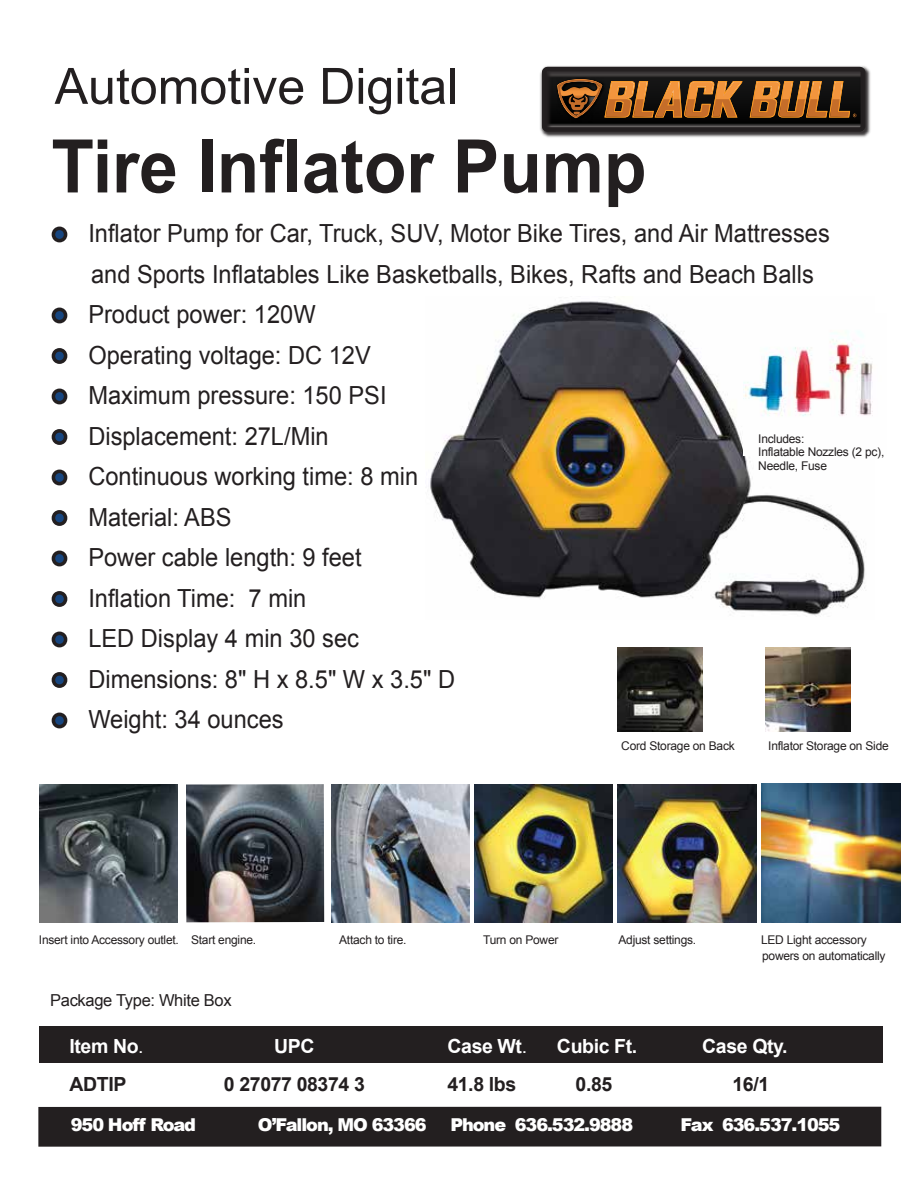
<style>
.page{position:relative;width:918px;height:1188px;background:#fff}
.page>*{position:absolute;margin:0;border:0;box-sizing:border-box;transform-origin:0 0}
.t1{font:700 73.95px "Arial";color:#231f20;scale:.94 1}
.t2{font:50.1px "Arial";color:#231f20}
.t3{font:24.9px/40.5px "Arial";color:#231f20;scale:.95 1}
.t4{font:700 19.5px "Arial";letter-spacing:-.02em;color:#fff}
.t5{font:700 19.5px "Arial";letter-spacing:-.02em;color:#231f20}
.t6{font:900 17.7px "Arial";letter-spacing:-.06em;color:#fff}
.t7{font:16.5px "Arial";letter-spacing:-.02em;color:#231f20}
.t8{font:12px/13.5px "Arial";letter-spacing:-.02em;color:#231f20}
.s1{color:#174680}
.s2{font-weight:400}
</style>
<div class="page">
<img style="left:430px;top:301px;width:435px;height:315px">
<div style="left:38px;top:1107px;width:843px;height:40px;background:#231f20"></div>
<div style="left:39px;top:1026px;width:844px;height:36px;background:#231f20"></div>
<svg style="left:51px;top:226px;width:17px;height:17px"></svg>
<svg style="left:51px;top:307px;width:17px;height:17px"></svg>
<svg style="left:51px;top:348px;width:17px;height:16px"></svg>
<svg style="left:51px;top:388px;width:17px;height:17px"></svg>
<svg style="left:51px;top:429px;width:17px;height:16px"></svg>
<svg style="left:51px;top:469px;width:17px;height:17px"></svg>
<svg style="left:51px;top:510px;width:17px;height:16px"></svg>
<svg style="left:51px;top:550px;width:17px;height:17px"></svg>
<svg style="left:51px;top:591px;width:17px;height:16px"></svg>
<svg style="left:51px;top:631px;width:17px;height:17px"></svg>
<svg style="left:51px;top:672px;width:17px;height:16px"></svg>
<svg style="left:51px;top:712px;width:17px;height:17px"></svg>
<img style="left:540px;top:66px;width:331px;height:72px">
<svg style="left:542px;top:66px;width:323px;height:66px;background:#573c23"></svg>
<img style="left:40px;top:785px;width:137px;height:138px">
<img style="left:618px;top:784px;width:138px;height:138px">
<img style="left:332px;top:784px;width:138px;height:138px">
<img style="left:186px;top:784px;width:138px;height:138px">
<img style="left:762px;top:784px;width:138px;height:138px">
<img style="left:475px;top:784px;width:138px;height:138px">
<img style="left:743px;top:313px;width:130px;height:143px">
<img style="left:618px;top:647px;width:85px;height:85px">
<img style="left:766px;top:647px;width:84px;height:84px">
<h2 class="t2" style="left:55px;top:53px;width:405px">Automotive Digital</h2>
<h1 class="t1" style="left:51px;top:117px;width:635px">Tire Inflator Pump</h1>
<p class="t3" style="left:91px;top:213px;width:779px;text-indent:-39px"><span class="s1">●</span> Inflator Pump for Car, Truck, SUV, Motor Bike Tires, and Air Mattresses and Sports Inflatables Like Basketballs, Bikes, Rafts and Beach Balls</p>
<p class="t3" style="left:52px;top:294px;width:279px"><span class="s1">●</span> Product power: 120W</p>
<p class="t3" style="left:52px;top:335px;width:338px"><span class="s1">●</span> Operating voltage: DC 12V</p>
<p class="t3" style="left:52px;top:375px;width:354px"><span class="s1">●</span> Maximum pressure: 150 PSI</p>
<p class="t3" style="left:52px;top:416px;width:293px"><span class="s1">●</span> Displacement: 27L/Min</p>
<p class="t3" style="left:52px;top:456px;width:387px"><span class="s1">●</span> Continuous working time: 8 min</p>
<p class="t3" style="left:52px;top:497px;width:191px"><span class="s1">●</span> Material: ABS</p>
<p class="t3" style="left:52px;top:537px;width:328px"><span class="s1">●</span> Power cable length: 9 feet</p>
<p class="t3" style="left:52px;top:578px;width:270px"><span class="s1">●</span> Inflation Time: 7 min</p>
<p class="t3" style="left:52px;top:618px;width:325px"><span class="s1">●</span> LED Display 4 min 30 sec</p>
<p class="t3" style="left:52px;top:659px;width:426px"><span class="s1">●</span> Dimensions: 8" H x 8.5" W x 3.5" D</p>
<p class="t3" style="left:52px;top:699px;width:246px"><span class="s1">●</span> Weight: 34 ounces</p>
<p class="t8" style="left:758px;top:432px;width:128px">Includes:<br>Inflatable Nozzles (2 pc),<br>Needle, Fuse</p>
<p class="t8" style="left:621px;top:739px;width:115px">Cord Storage on Back</p>
<p class="t8" style="left:768px;top:739px;width:122px">Inflator Storage on Side</p>
<p class="t8" style="left:39px;top:933px;width:219px">Insert into Accessory outlet. Start engine.</p>
<p class="t8" style="left:339px;top:933px;width:69px">Attach to tire.</p>
<p class="t8" style="left:483px;top:933px;width:77px">Turn on Power</p>
<p class="t8" style="left:619px;top:933px;width:79px">Adjust settings.</p>
<p class="t8" style="left:761px;top:932px;width:126px;line-height:15.9px">LED Light accessory powers on automatically</p>
<p class="t7" style="left:50px;top:989px;width:183px">Package Type: White Box</p>
<p class="t4" style="left:69px;top:1033px;width:76px">Item No<span class="s2">.</span></p>
<p class="t4" style="left:274px;top:1033px;width:42px">UPC</p>
<p class="t4" style="left:448px;top:1033px;width:81px">Case Wt<span class="s2">.</span></p>
<p class="t4" style="left:557px;top:1033px;width:82px">Cubic Ft.</p>
<p class="t4" style="left:702px;top:1033px;width:87px">Case Qty.</p>
<p class="t5" style="left:69px;top:1071px;width:58px">ADTIP</p>
<p class="t5" style="left:224px;top:1071px;width:142px">0 27077 08374 3</p>
<p class="t5" style="left:447px;top:1071px;width:70px">41.8 lbs</p>
<p class="t5" style="left:576px;top:1071px;width:38px">0.85</p>
<p class="t5" style="left:733px;top:1071px;width:38px">16/1</p>
<p class="t6" style="left:71px;top:1112px;width:127px">950 Hoff Road</p>
<p class="t6" style="left:258px;top:1112px;width:170px">O’Fallon, MO 63366</p>
<p class="t6" style="left:450px;top:1112px;width:184px">Phone 636.532.9888</p>
<p class="t6" style="left:681px;top:1112px;width:161px">Fax 636.537.1055</p>
</div>
